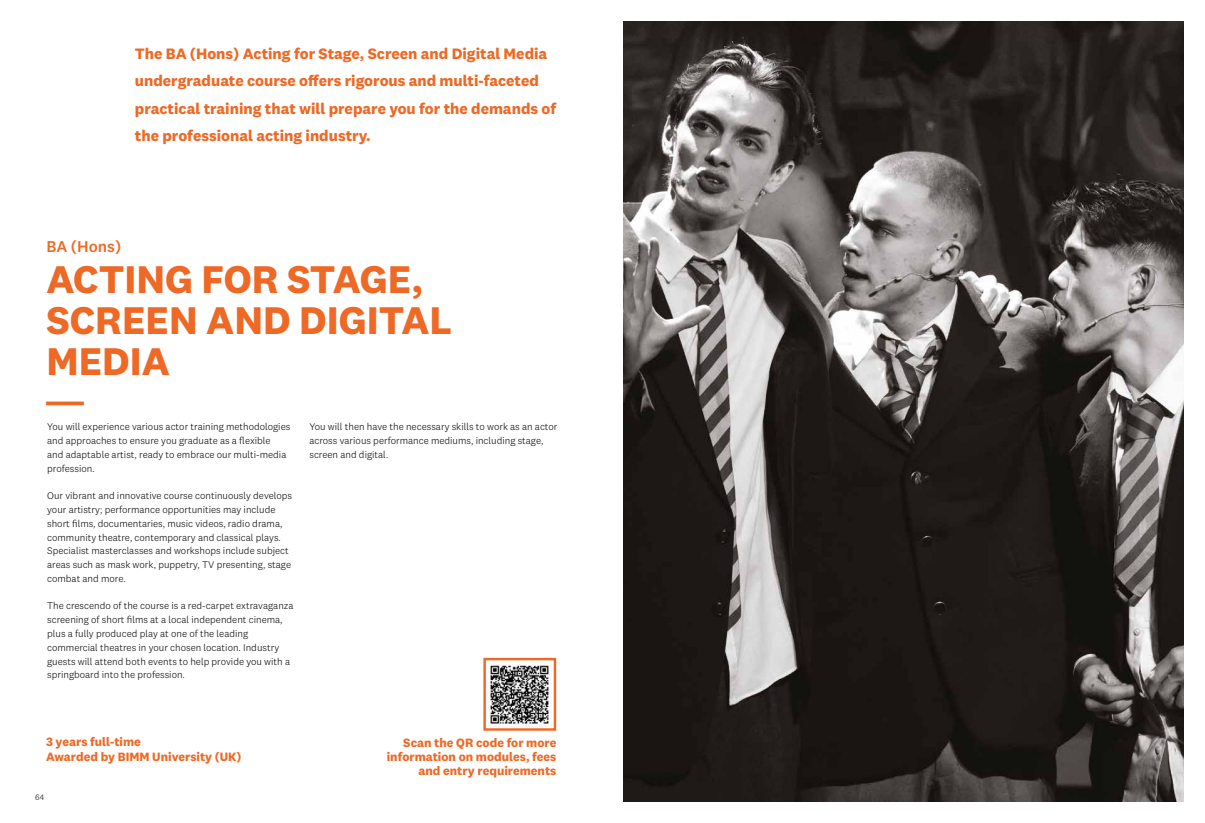
<style>
.page{position:relative;width:1205px;height:823px;background:#fff}
.page>*{position:absolute;margin:0;border:0;box-sizing:border-box;transform-origin:0 0}
.t1{font:700 40px/41.2px "National 2";color:#ed6925}
.t2{font:500 16.25px "National 2";color:#ed6925}
.t3{font:700 15.62px/27.5px "National 2";color:#ed6925}
.t4{font:700 12.5px/13.8px "National 2";color:#ed6925;text-align:right}
.t5{font:300 10px/13.8px "National 2";color:#000}
.t6{font:300 8.12px "National 2";color:#000}
</style>
<div class="page">
<svg style="left:46px;top:401px;width:38px;height:4px"></svg>
<img style="left:624px;top:21px;width:559px;height:779px">
<div style="left:483px;top:657px;width:73px;height:73px;border:2px solid #ed6925"></div>
<img style="left:487px;top:665px;width:64px;height:61px">
<h3 class="t3" style="left:135px;top:39px;width:423px">The BA (Hons) Acting for Stage, Screen and Digital Media undergraduate course offers rigorous and multi-faceted practical training that will prepare you for the demands of the professional acting industry.</h3>
<h2 class="t2" style="left:46px;top:236px;width:76px">BA (Hons)</h2>
<h1 class="t1" style="left:46px;top:258px;width:407px">ACTING FOR STAGE,<br>SCREEN AND DIGITAL<br>MEDIA</h1>
<p class="t5" style="left:47px;top:420px;width:245px">You will experience various actor training methodologies and approaches to ensure you graduate as a flexible<br>and adaptable artist, ready to embrace our multi-media profession.</p>
<p class="t5" style="left:47px;top:488px;width:246px">Our vibrant and innovative course continuously develops your artistry; performance opportunities may include short films, documentaries, music videos, radio drama, community theatre, contemporary and classical plays.<br>Specialist masterclasses and workshops include subject areas such as mask work, puppetry, TV presenting, stage combat and more.</p>
<p class="t5" style="left:47px;top:598px;width:248px">The crescendo of the course is a red-carpet extravaganza screening of short films at a local independent cinema, plus a fully produced play at one of the leading commercial theatres in your chosen location. Industry guests will attend both events to help provide you with a springboard into the profession.</p>
<p class="t5" style="left:309px;top:420px;width:250px">You will then have the necessary skills to work as an actor across various performance mediums, including stage, screen and digital.</p>
<p class="t4" style="left:46px;top:733px;width:197px;line-height:15px;text-align:left">3 years full-time<br>Awarded by BIMM University (UK)</p>
<p class="t6" style="left:35px;top:792px;width:11px">64</p>
<p class="t4" style="left:387px;top:735px;width:171px">Scan the QR code for more information on modules, fees and entry requirements</p>
</div>
